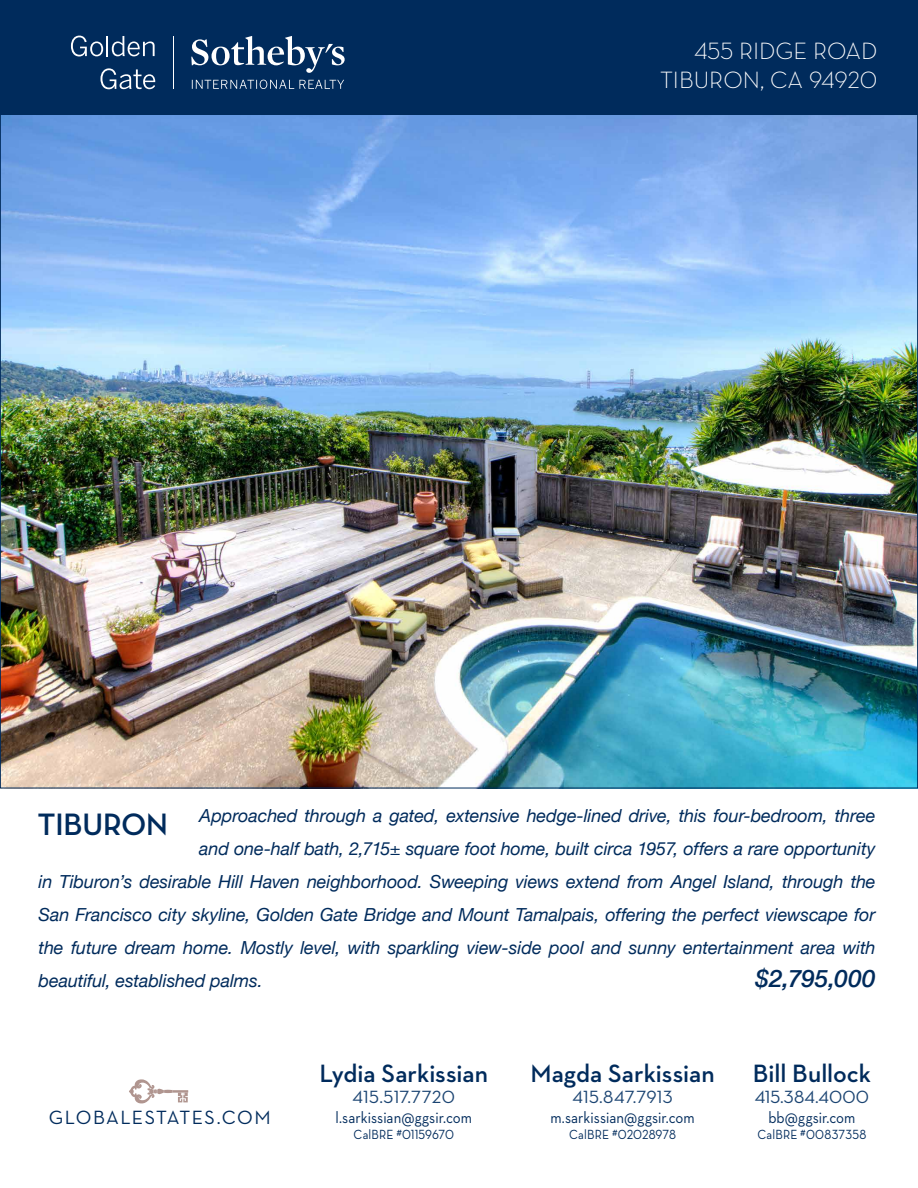
<style>
.page{position:relative;width:918px;height:1188px;background:#fff}
.page>*{position:absolute;margin:0;border:0;box-sizing:border-box;transform-origin:0 0}
.t1{font:700 31.5px "Neutraface Display";color:#002b5c}
.t2{font:600 25.5px "Neutraface Text";color:#002b5c}
.t3{font:300 24px/28.8px "Neutraface Text";color:#fff;text-align:right}
.t4{font:italic 500 24px "Helvetica Neue";letter-spacing:.01em;color:#002b5c}
.t5{font:19.5px "Neutraface Text";letter-spacing:.065em;color:#002b5c}
.t6{font:italic 18px "Helvetica Neue";letter-spacing:-.005em;color:#002b5c}
.t7{font:18px "Neutraface Text";letter-spacing:.01em;color:#1b4472}
.t8{font:16.5px "Neutraface Text";letter-spacing:.005em;color:#002b5c;scale:.9 1}
.t9{font:13.5px "Neutraface Text";letter-spacing:.01em;color:#002b5c;scale:.9 1}
</style>
<div class="page">
<img style="left:2px;top:115px;width:914px;height:671px">
<div style="left:0;top:0;width:918px;height:115px;background:#002b5c"></div>
<hr style="left:173px;top:36px;width:1px;height:53px;background:#fff">
<svg style="left:191px;top:36px;width:154px;height:37px"></svg>
<svg style="left:192px;top:80px;width:152px;height:9px"></svg>
<svg style="left:71px;top:36px;width:84px;height:20px"></svg>
<svg style="left:101px;top:68px;width:54px;height:21px"></svg>
<svg style="left:129px;top:1079px;width:59px;height:24px"></svg>
<h3 class="t3" style="left:660px;top:36px;width:219px">455 RIDGE ROAD<br>TIBURON, CA 94920</h3>
<p class="t6" style="left:199px;top:803px;width:678px">Approached through a gated, extensive hedge-lined drive, this four-bedroom, three</p>
<p class="t6" style="left:199px;top:836px;width:678px">and one-half bath, 2,715± square foot home, built circa 1957, offers a rare opportunity</p>
<p class="t6" style="left:39px;top:869px;width:839px">in Tiburon’s desirable Hill Haven neighborhood. Sweeping views extend from Angel Island, through the</p>
<p class="t6" style="left:39px;top:902px;width:838px">San Francisco city skyline, Golden Gate Bridge and Mount Tamalpais, offering the perfect viewscape for</p>
<p class="t6" style="left:39px;top:935px;width:838px">the future dream home. Mostly level, with sparkling view-side pool and sunny entertainment area with</p>
<p class="t6" style="left:39px;top:968px;width:226px">beautiful, established palms.</p>
<h3 class="t4" style="left:756px;top:958px;width:122px">$2,795,000</h3>
<h1 class="t1" style="left:38px;top:806px;width:132px">TIBURON</h1>
<p class="t5" style="left:49px;top:1105px;width:224px">GLOBALESTATES.COM</p>
<h2 class="t2" style="left:319px;top:1057px;width:170px">Lydia Sarkissian</h2>
<p class="t7" style="left:353px;top:1086px;width:104px">415.517.7720</p>
<p class="t8" style="left:336px;top:1107px;width:153px">l.sarkissian@ggsir.com</p>
<p class="t9" style="left:354px;top:1126px;width:113px">CalBRE #01159670</p>
<h2 class="t2" style="left:530px;top:1057px;width:186px">Magda Sarkissian</h2>
<p class="t7" style="left:572px;top:1086px;width:102px">415.847.7913</p>
<p class="t8" style="left:550px;top:1107px;width:162px">m.sarkissian@ggsir.com</p>
<p class="t9" style="left:569px;top:1126px;width:120px">CalBRE #02028978</p>
<h2 class="t2" style="left:753px;top:1057px;width:120px">Bill Bullock</h2>
<p class="t7" style="left:755px;top:1086px;width:116px">415.384.4000</p>
<p class="t8" style="left:768px;top:1107px;width:98px">bb@ggsir.com</p>
<p class="t9" style="left:758px;top:1126px;width:122px">CalBRE #00837358</p>
</div>
